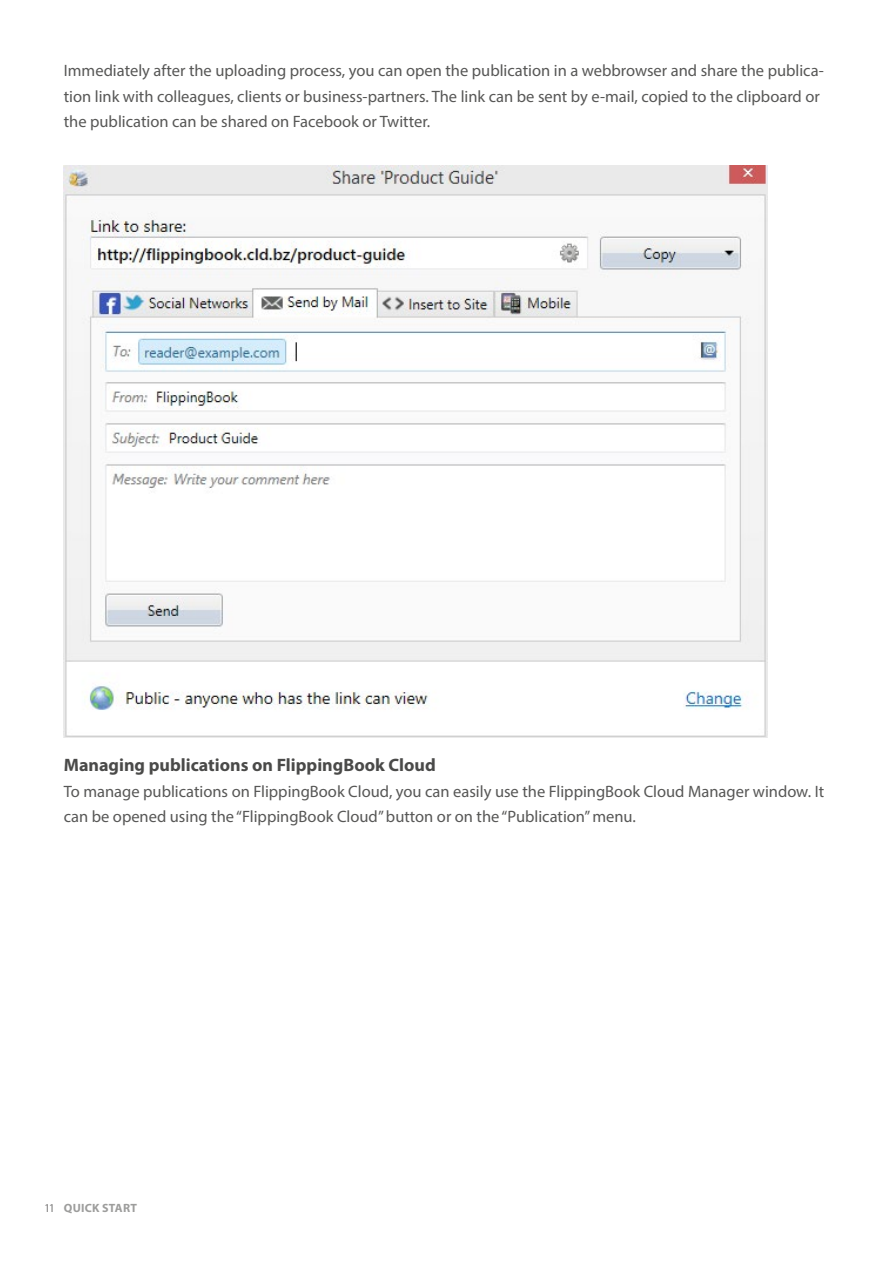
<style>
.page{position:relative;width:893px;height:1263px;background:#fff}
.page>*{position:absolute;margin:0;border:0;box-sizing:border-box;transform-origin:0 0}
.t1{font:700 18px "Myriad Pro";color:#4a4a49}
.t2{font:16.5px/25.5px "Myriad Pro";color:#575756}
.t3{font:700 12px "Myriad Pro";letter-spacing:.02em;color:#9d9d9c}
.s1{font-weight:400;font-stretch:condensed;color:#706f6f}
</style>
<div class="page">
<img style="left:64px;top:165px;width:703px;height:572px">
<p class="t2" style="left:64px;top:58px;width:761px">Immediately after the uploading process, you can open the publication in a webbrowser and share the publica&shy;tion link with colleagues, clients or business-partners. The link can be sent by e-mail, copied to the clipboard or the publication can be shared on Facebook or Twitter.</p>
<p class="t1" style="left:64px;top:753px;width:374px">Managing publications on FlippingBook Cloud</p>
<p class="t2" style="left:64px;top:778px;width:762px">To manage publications on FlippingBook Cloud, you can easily use the FlippingBook Cloud Manager window. It can be opened using the “FlippingBook Cloud” button or on the “Publication” menu.</p>
<p class="t3" style="left:45px;top:1200px;width:94px"><span class="s1">11</span> QUICK START</p>
</div>
